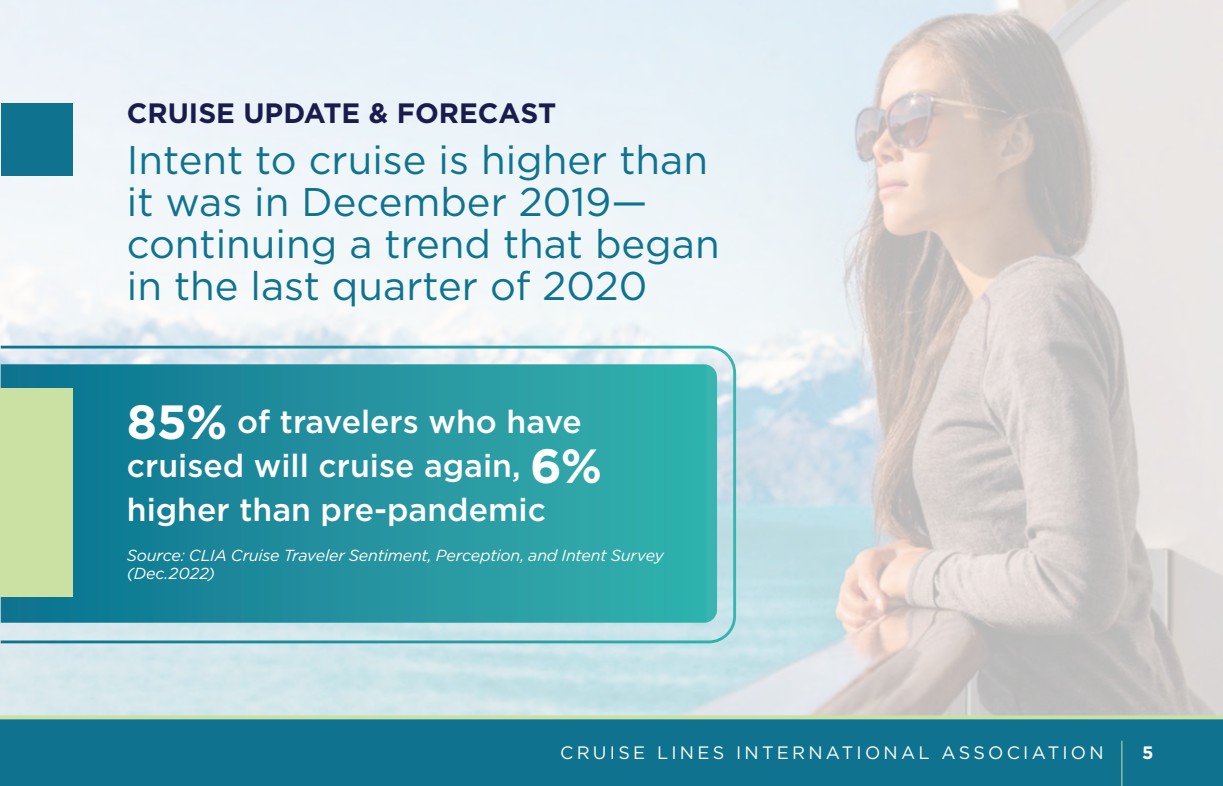
<style>
.page{position:relative;width:1223px;height:786px;background:#fff}
.page>*{position:absolute;margin:0;border:0;box-sizing:border-box;transform-origin:0 0}
.t1{font:40px/42px "Gotham";color:#0f738f}
.Callout_12_KO{font:500 32px/44px "Gotham";color:#fff}
.t2{font:700 28px "Gotham";color:#1a1c4b}
.t3{font:18px "Gotham";letter-spacing:.18em;color:#fff}
.t4{font:700 18px "Gotham";color:#fff}
.Source_KO{font:italic 16px/18px "Gotham";letter-spacing:-.01em;color:#fff}
.s1{font-weight:700;font-size:48px}
</style>
<div class="page">
<img style="left:1px;top:0;width:1221px;height:715px">
<svg style="left:1px;top:715px;width:1221px;height:71px;background:#1a7990"></svg>
<hr style="left:1121px;top:741px;width:1px;height:45px;background:#cbe1a3">
<svg style="left:1px;top:344px;width:736px;height:301px;background:#48a5ab"></svg>
<div style="left:1px;top:103px;width:71px;height:72px;background:#0f738f"></div>
<h2 class="t2" style="left:127px;top:94px;width:431px">CRUISE UPDATE &amp; FORECAST</h2>
<h1 class="t1" style="left:127px;top:138px;width:594px">Intent to cruise is higher than it was in December 2019— continuing a trend that began in the last quarter of 2020</h1>
<p class="Callout_12_KO" style="left:127px;top:399px;width:477px"><span class="s1">85%</span> of travelers who have cruised will cruise again, <span class="s1">6% </span>higher than pre-pandemic</p>
<p class="Source_KO" style="left:127px;top:546px;width:538px">Source: CLIA Cruise Traveler Sentiment, Perception, and Intent Survey (Dec.2022)</p>
<p class="t3" style="left:560px;top:741px;width:545px">CRUISE LINES INTERNATIONAL ASSOCIATION</p>
<p class="t4" style="left:1141px;top:741px;width:13px">5</p>
</div>
